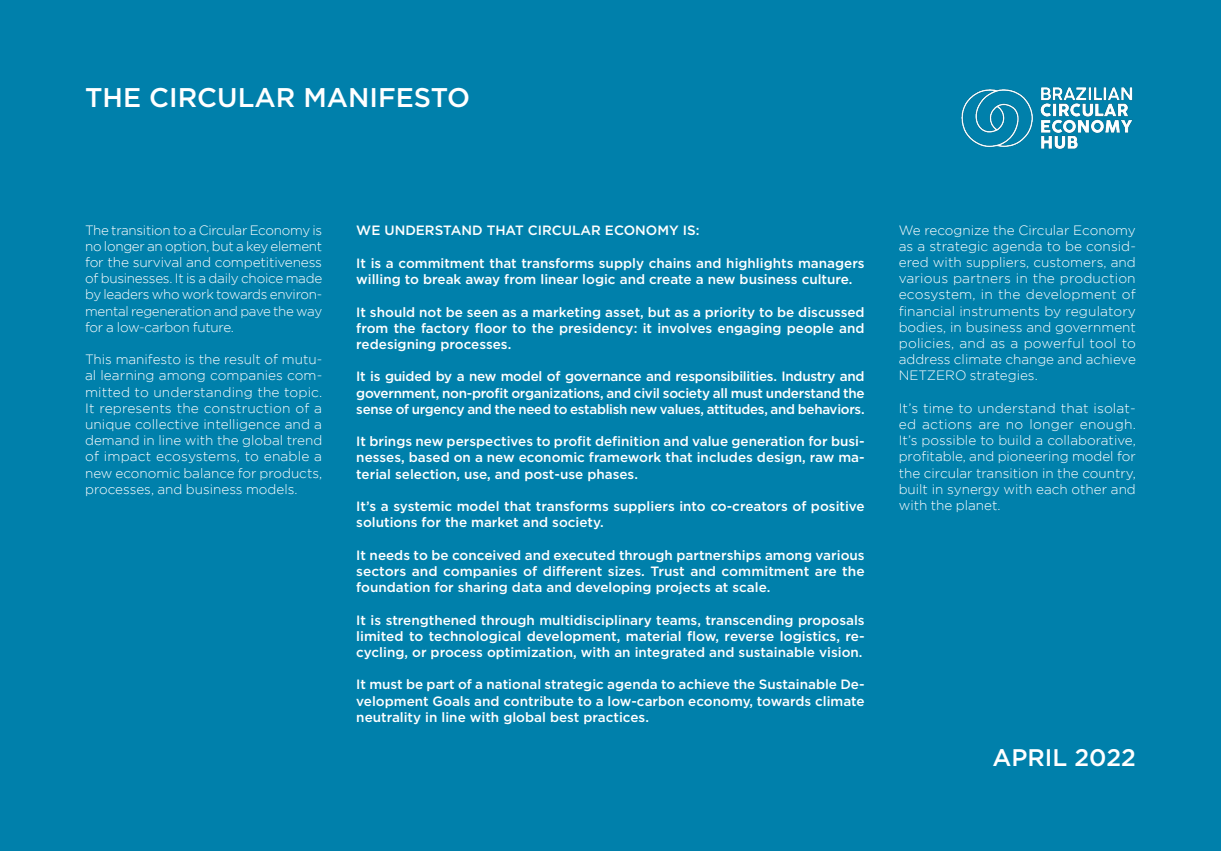
<style>
.page{position:relative;width:1221px;height:851px;background:#fff}
.page>*{position:absolute;margin:0;border:0;box-sizing:border-box;transform-origin:0 0}
.t1{font:500 27px "Gotham";color:#fff}
.t2{font:500 24px "Gotham";color:#fff}
.t3{font:500 13.5px/16.2px "Gotham";color:#fff;text-align:justify}
.t4{font:300 13.5px/16.2px "Gotham";color:#fff;text-align:justify}
</style>
<div class="page">
<div style="left:0;top:0;width:1220px;height:850px;background:#0080ab"></div>
<img style="left:961px;top:87px;width:172px;height:62px">
<h1 class="t1" style="left:85px;top:79px;width:386px">THE CIRCULAR MANIFESTO</h1>
<p class="t4" style="left:85px;top:221px;width:239px">The transition to a Circular Economy is no longer an option, but a key element for the survival and competitiveness of businesses. It is a daily choice made by leaders who work towards environ&shy;mental regeneration and pave the way for a low-carbon future.</p>
<p class="t4" style="left:85px;top:351px;width:239px">This manifesto is the result of mutu&shy;al learning among companies com&shy;mitted to understanding the topic.<br>It represents the construction of a unique collective intelligence and a demand in line with the global trend of impact ecosystems, to enable a new economic balance for products, processes, and business models.</p>
<p class="t3" style="left:356px;top:222px;width:345px">WE UNDERSTAND THAT CIRCULAR ECONOMY IS:</p>
<p class="t3" style="left:356px;top:255px;width:510px">It is a commitment that transforms supply chains and highlights managers willing to break away from linear logic and create a new business culture.</p>
<p class="t3" style="left:356px;top:303px;width:510px">It should not be seen as a marketing asset, but as a priority to be discussed from the factory floor to the presidency: it involves engaging people and redesigning processes.</p>
<p class="t3" style="left:356px;top:368px;width:510px">It is guided by a new model of governance and responsibilities. Industry and government, non-profit organizations, and civil society all must understand the sense of urgency and the need to establish new values, attitudes, and behaviors.</p>
<p class="t3" style="left:356px;top:433px;width:510px">It brings new perspectives to profit definition and value generation for busi&shy;nesses, based on a new economic framework that includes design, raw ma&shy;terial selection, use, and post-use phases.</p>
<p class="t3" style="left:356px;top:498px;width:510px">It’s a systemic model that transforms suppliers into co-creators of positive solutions for the market and society.</p>
<p class="t3" style="left:356px;top:546px;width:510px">It needs to be conceived and executed through partnerships among various sectors and companies of different sizes. Trust and commitment are the foundation for sharing data and developing projects at scale.</p>
<p class="t3" style="left:356px;top:611px;width:510px">It is strengthened through multidisciplinary teams, transcending proposals limited to technological development, material flow, reverse logistics, re&shy;cycling, or process optimization, with an integrated and sustainable vision.</p>
<p class="t3" style="left:356px;top:676px;width:510px">It must be part of a national strategic agenda to achieve the Sustainable De&shy;velopment Goals and contribute to a low-carbon economy, towards climate neutrality in line with global best practices.</p>
<p class="t4" style="left:898px;top:221px;width:239px">We recognize the Circular Economy as a strategic agenda to be consid&shy;ered with suppliers, customers, and various partners in the production ecosystem, in the development of financial instruments by regulatory bodies, in business and government policies, and as a powerful tool to address climate change and achieve NETZERO strategies.</p>
<p class="t4" style="left:898px;top:400px;width:239px">It’s time to understand that isolat&shy;ed actions are no longer enough.<br>It’s possible to build a collaborative, profitable, and pioneering model for the circular transition in the country, built in synergy with each other and with the planet.</p>
<h2 class="t2" style="left:992px;top:741px;width:145px">APRIL 2022</h2>
</div>
